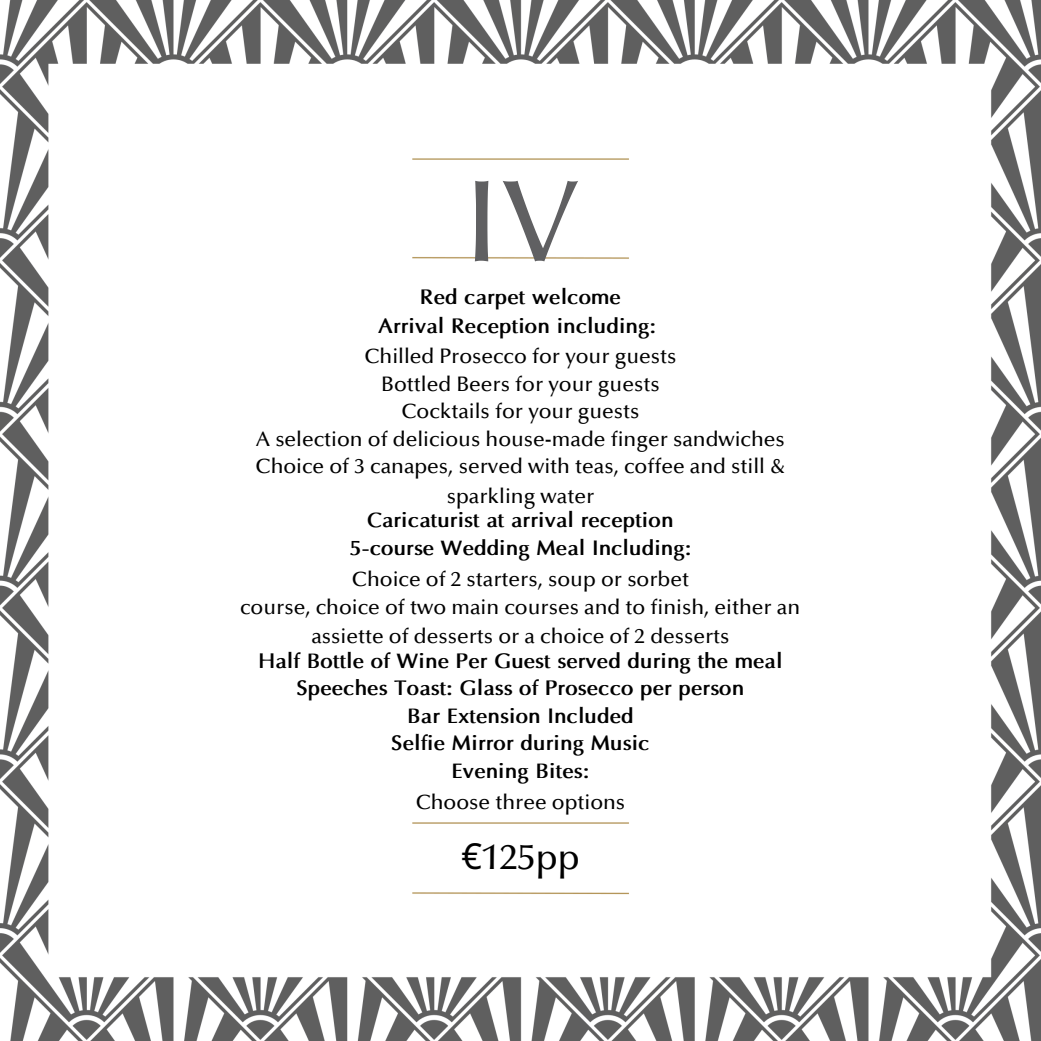
<style>
.page{position:relative;width:1041px;height:1041px;background:#fff}
.page>*{position:absolute;margin:0;border:0;box-sizing:border-box;transform-origin:0 0}
.t1{font:500 116.38px "Optima";color:#606062}
.t2{font:500 35.88px "Optima";color:#000}
.t3{font:500 21px/30.1px "Optima";color:#000;text-align:center}
.t4{font:700 21px/27.7px "Optima";color:#000;text-align:center}
.s1{font-family:"Noto Sans";font-weight:400}
</style>
<div class="page">
<img style="left:0;top:0;width:1041px;height:1041px">
<p class="t1" style="left:462px;top:174px;width:118px">IV</p>
<p class="t4" style="left:420px;top:285px;width:202px">Red carpet welcome</p>
<p class="t4" style="left:378px;top:314px;width:280px">Arrival Reception including:</p>
<p class="t3" style="left:364px;top:342px;width:314px">Chilled Prosecco for your guests</p>
<p class="t3" style="left:381px;top:369px;width:280px">Bottled Beers for your guests</p>
<p class="t3" style="left:401px;top:397px;width:240px">Cocktails for your guests</p>
<p class="t3" style="left:256px;top:424px;width:530px">A selection of delicious house-made finger sandwiches</p>
<p class="t3" style="left:255px;top:452px;width:531px">Choice of 3 canapes, served with teas, coffee and still &amp; sparkling water</p>
<p class="t4" style="left:367px;top:508px;width:308px">Caricaturist at arrival reception</p>
<p class="t4" style="left:349px;top:535px;width:344px">5-course Wedding Meal Including:</p>
<p class="t3" style="left:352px;top:565px;width:339px">Choice of 2 starters, soup or sorbet</p>
<p class="t3" style="left:240px;top:592px;width:562px">course, choice of two main courses and to finish, either an</p>
<p class="t3" style="left:311px;top:621px;width:419px">assiette of desserts or a choice of 2 desserts</p>
<p class="t4" style="left:258px;top:648px;width:526px">Half Bottle of Wine Per Guest served during the meal<br>Speeches Toast: Glass of Prosecco per person</p>
<p class="t4" style="left:407px;top:703px;width:228px">Bar Extension Included</p>
<p class="t4" style="left:391px;top:731px;width:260px">Selfie Mirror during Music</p>
<p class="t4" style="left:451px;top:759px;width:139px">Evening Bites:</p>
<p class="t3" style="left:416px;top:788px;width:211px">Choose three options</p>
<h1 class="t2" style="left:461px;top:842px;width:120px"><span class="s1">€</span>125pp</h1>
</div>
